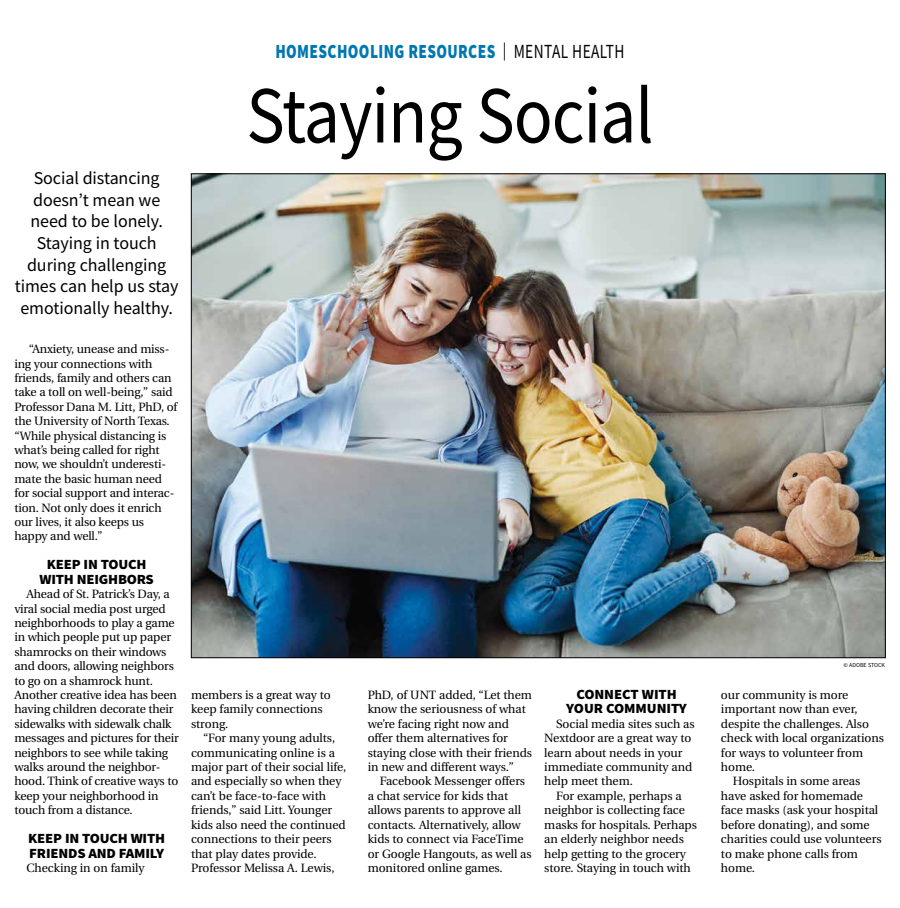
<style>
.page{position:relative;width:900px;height:908px;background:#fff}
.page>*{position:absolute;margin:0;border:0;box-sizing:border-box;transform-origin:0 0}
.t1{font:81px "Source Sans Pro";letter-spacing:-.015em;color:#000;scale:.89 1}
.t2{font:900 20px "Source Sans Pro";letter-spacing:.025em;color:#0077b1;scale:.77 1}
.t3{font:18px/21.6px "Source Sans Pro";letter-spacing:-.005em;color:#000;text-align:center}
.t4{font:900 14px/14.4px "Source Sans Pro";letter-spacing:-.015em;color:#000;text-align:center;scale:1.05 1}
.t5{font:12px/14.4px "Utopia";letter-spacing:-.005em;color:#000}
.t6{font:6px "Source Sans Pro";color:#000}
.s1{font-weight:400;font-size:18px;color:#000}
.s2{font-weight:400;color:#000}
</style>
<div class="page">
<img style="left:193px;top:175px;width:691px;height:480px">
<h3 class="t3" style="left:15px;top:167px;width:165px">Social distancing doesn’t mean we need to be lonely.<br>Staying in touch during challenging times can help us stay emotionally healthy.</h3>
<p class="t5" style="left:14px;top:342px;width:165px;text-indent:14px">“Anxiety, unease and miss&shy;ing your connections with friends, family and others can take a toll on well-being,” said<br>Professor Dana M. Litt, PhD, of the University of North Texas. “While physical distancing is what’s being called for right now, we shouldn’t underesti&shy;mate the basic human need for social support and interac&shy;tion. Not only does it enrich our lives, it also keeps us happy and well.”</p>
<p class="t4" style="left:40px;top:557px;width:110px">KEEP IN TOUCH<br>WITH NEIGHBORS</p>
<p class="t5" style="left:14px;top:587px;width:166px;text-indent:12px">Ahead of St. Patrick’s Day, a viral social media post urged neighborhoods to play a game in which people put up paper shamrocks on their windows and doors, allowing neighbors to go on a shamrock hunt.<br>Another creative idea has been having children decorate their sidewalks with sidewalk chalk messages and pictures for their neighbors to see while taking walks around the neighbor&shy;hood. Think of creative ways to keep your neighborhood in touch from a distance.</p>
<p class="t4" style="left:28px;top:830px;width:132px;text-align:left">KEEP IN TOUCH WITH<br>FRIENDS AND FAMILY</p>
<p class="t5" style="left:26px;top:860px;width:120px">Checking in on family</p>
<h2 class="t2" style="left:275px;top:38px;width:455px">HOMESCHOOLING RESOURCES <span class="s1">|</span> <span class="s2">MENTAL HEALTH</span></h2>
<h1 class="t1" style="left:246px;top:64px;width:459px">Staying Social</h1>
<p class="t5" style="left:191px;top:687px;width:141px">members is a great way to keep family connections strong.</p>
<p class="t5" style="left:191px;top:731px;width:157px;text-indent:12px">“For many young adults, communicating online is a major part of their social life, and especially so when they can’t be face-to-face with friends,” said Litt. Younger kids also need the continued connections to their peers that play dates provide.<br>Professor Melissa A. Lewis,</p>
<p class="t5" style="left:368px;top:687px;width:166px">PhD, of UNT added, “Let them know the seriousness of what we’re facing right now and offer them alternatives for staying close with their friends in new and different ways.”</p>
<p class="t5" style="left:368px;top:774px;width:166px;text-indent:12px">Facebook Messenger offers a chat service for kids that allows parents to approve all contacts. Alternatively, allow kids to connect via FaceTime or Google Hangouts, as well as monitored online games.</p>
<p class="t4" style="left:566px;top:686px;width:116px">CONNECT WITH<br>YOUR COMMUNITY</p>
<p class="t5" style="left:544px;top:716px;width:152px;text-indent:12px">Social media sites such as<br>Nextdoor are a great way to learn about needs in your immediate community and help meet them.</p>
<p class="t5" style="left:544px;top:788px;width:154px;text-indent:12px">For example, perhaps a neighbor is collecting face masks for hospitals. Perhaps an elderly neighbor needs help getting to the grocery store. Staying in touch with</p>
<p class="t6" style="left:844px;top:661px;width:43px">© ADOBE STOCK</p>
<p class="t5" style="left:721px;top:687px;width:129px">our community is more</p>
<p class="t5" style="left:721px;top:702px;width:138px">important now than ever,</p>
<p class="t5" style="left:721px;top:716px;width:150px">despite the challenges. Also</p>
<p class="t5" style="left:721px;top:731px;width:164px">check with local organizations</p>
<p class="t5" style="left:721px;top:745px;width:144px">for ways to volunteer from</p>
<p class="t5" style="left:721px;top:759px;width:36px">home.</p>
<p class="t5" style="left:733px;top:774px;width:129px">Hospitals in some areas</p>
<p class="t5" style="left:721px;top:788px;width:144px">have asked for homemade</p>
<p class="t5" style="left:721px;top:803px;width:159px">face masks (ask your hospital</p>
<p class="t5" style="left:721px;top:817px;width:150px">before donating), and some</p>
<p class="t5" style="left:721px;top:831px;width:162px">charities could use volunteers</p>
<p class="t5" style="left:721px;top:846px;width:139px">to make phone calls from</p>
<p class="t5" style="left:721px;top:860px;width:36px">home.</p>
</div>
